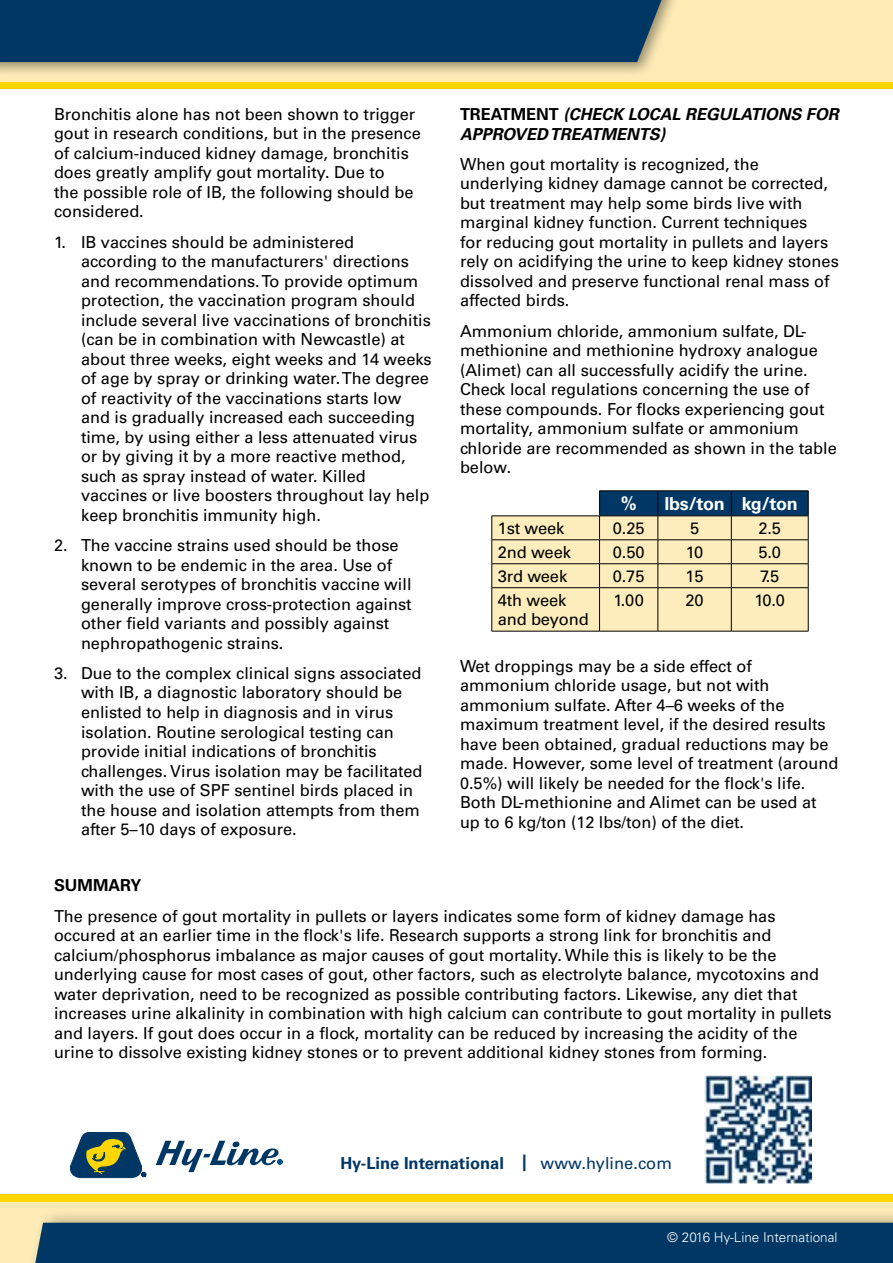
<style>
.page{position:relative;width:893px;height:1263px;background:#fff}
.page>*{position:absolute;margin:0;border:0;box-sizing:border-box;transform-origin:0 0}
.t1{font:700 18px "Univers LT Std";letter-spacing:-.01em;color:#fff}
.t2{font:16.5px/19.5px "Univers LT Std";color:#000}
.t3{font:italic 700 16.5px/19.5px "Univers LT Std";color:#000}
.t4{font:700 16.5px "Univers LT Std";color:#003764}
.t5{font:700 16.5px "Univers LT Std";color:#000}
.t6{font:300 13.5px "Univers LT Std";color:#fff}
.s1{font-style:normal}
.s2{font-weight:400}
</style>
<div class="page">
<div style="left:0;top:1194px;width:893px;height:69px;background:#fdebb6"></div>
<div style="left:0;top:1194px;width:893px;height:8px;background:#fdd600"></div>
<div style="left:28px;top:1209px;width:865px;height:54px;background:#000;opacity:.4"></div>
<div style="left:33px;top:1223px;width:860px;height:40px;background:#003764"></div>
<div style="left:0;top:0;width:893px;height:88px;background:#fdebb6"></div>
<div style="left:0;top:82px;width:893px;height:7px;background:#fdd600"></div>
<div style="left:0;top:0;width:680px;height:77px;background:#000;opacity:.4"></div>
<div style="left:0;top:0;width:667px;height:62px;background:#003764"></div>
<svg style="left:70px;top:1132px;width:76px;height:46px"></svg>
<svg style="left:156px;top:1141px;width:126px;height:31px"></svg>
<hr style="left:492px;top:631px;width:108px;height:1px;background:#000">
<svg style="left:492px;top:491px;width:317px;height:140px;background:#d6d0af"></svg>
<hr style="left:600px;top:587px;width:58px;height:1px;background:#000">
<hr style="left:599px;top:588px;width:1px;height:43px;background:#000">
<hr style="left:658px;top:587px;width:73px;height:1px;background:#000">
<hr style="left:658px;top:588px;width:1px;height:43px;background:#000">
<hr style="left:731px;top:587px;width:77px;height:1px;background:#000">
<hr style="left:731px;top:588px;width:1px;height:43px;background:#000">
<hr style="left:808px;top:588px;width:1px;height:43px;background:#000">
<hr style="left:600px;top:631px;width:58px;height:1px;background:#000">
<hr style="left:658px;top:631px;width:73px;height:1px;background:#000">
<hr style="left:731px;top:631px;width:77px;height:1px;background:#000">
<img style="left:704px;top:1075px;width:107px;height:109px">
<p class="t2" style="left:54px;top:104px;width:368px">Bronchitis alone has not been shown to trigger gout in research conditions, but in the presence of calcium-induced kidney damage, bronchitis does greatly amplify gout mortality. Due to<br>the possible role of IB, the following should be considered.</p>
<p class="t2" style="left:81px;top:232px;width:352px;text-indent:-27px">1. IB vaccines should be administered according to the manufacturers' directions and recommendations. To provide optimum protection, the vaccination program should include several live vaccinations of bronchitis (can be in combination with Newcastle) at about three weeks, eight weeks and 14 weeks of age by spray or drinking water. The degree of reactivity of the vaccinations starts low and is gradually increased each succeeding time, by using either a less attenuated virus or by giving it by a more reactive method, such as spray instead of water. Killed vaccines or live boosters throughout lay help keep bronchitis immunity high.</p>
<p class="t2" style="left:81px;top:536px;width:332px;text-indent:-27px">2. The vaccine strains used should be those known to be endemic in the area. Use of several serotypes of bronchitis vaccine will generally improve cross-protection against other field variants and possibly against nephropathogenic strains.</p>
<p class="t2" style="left:81px;top:663px;width:343px;text-indent:-27px">3. Due to the complex clinical signs associated with IB, a diagnostic laboratory should be enlisted to help in diagnosis and in virus isolation. Routine serological testing can provide initial indications of bronchitis challenges. Virus isolation may be facilitated with the use of SPF sentinel birds placed in the house and isolation attempts from them after 5–10 days of exposure.</p>
<p class="t3" style="left:460px;top:105px;width:380px"><span class="s1">TREATMENT</span> (CHECK LOCAL REGULATIONS FOR<br>APPROVED TREATMENTS)</p>
<p class="t2" style="left:460px;top:154px;width:380px">When gout mortality is recognized, the underlying kidney damage cannot be corrected, but treatment may help some birds live with marginal kidney function. Current techniques<br>for reducing gout mortality in pullets and layers rely on acidifying the urine to keep kidney stones dissolved and preserve functional renal mass of affected birds.</p>
<p class="t2" style="left:460px;top:321px;width:378px">Ammonium chloride, ammonium sulfate, DL&shy;methionine and methionine hydroxy analogue (Alimet) can all successfully acidify the urine.<br>Check local regulations concerning the use of these compounds. For flocks experiencing gout mortality, ammonium sulfate or ammonium chloride are recommended as shown in the table below.</p>
<p class="t1" style="left:621px;top:493px;width:18px">%</p>
<p class="t1" style="left:664px;top:493px;width:135px">lbs/ton kg/ton</p>
<p class="t2" style="left:498px;top:518px;width:68px">1st week</p>
<p class="t2" style="left:613px;top:518px;width:33px">0.25</p>
<p class="t2" style="left:690px;top:518px;width:11px">5</p>
<p class="t2" style="left:758px;top:518px;width:24px">2.5</p>
<p class="t2" style="left:498px;top:542px;width:75px">2nd week</p>
<p class="t2" style="left:613px;top:542px;width:33px">0.50</p>
<p class="t2" style="left:686px;top:542px;width:19px">10</p>
<p class="t2" style="left:758px;top:542px;width:24px">5.0</p>
<p class="t2" style="left:498px;top:566px;width:71px">3rd week</p>
<p class="t2" style="left:613px;top:566px;width:33px">0.75</p>
<p class="t2" style="left:686px;top:566px;width:19px">15</p>
<p class="t2" style="left:760px;top:566px;width:21px">7.5</p>
<p class="t2" style="left:498px;top:590px;width:93px">4th week and beyond</p>
<p class="t2" style="left:613px;top:590px;width:32px">1.00</p>
<p class="t2" style="left:685px;top:590px;width:20px">20</p>
<p class="t2" style="left:754px;top:590px;width:32px">10.0</p>
<p class="t2" style="left:460px;top:656px;width:380px">Wet droppings may be a side effect of ammonium chloride usage, but not with ammonium sulfate. After 4–6 weeks of the maximum treatment level, if the desired results have been obtained, gradual reductions may be made. However, some level of treatment (around 0.5%) will likely be needed for the flock's life.<br>Both DL-methionine and Alimet can be used at up to 6 kg/ton (12 lbs/ton) of the diet.</p>
<p class="t5" style="left:54px;top:876px;width:89px">SUMMARY</p>
<p class="t2" style="left:54px;top:906px;width:779px">The presence of gout mortality in pullets or layers indicates some form of kidney damage has occured at an earlier time in the flock's life. Research supports a strong link for bronchitis and calcium/phosphorus imbalance as major causes of gout mortality. While this is likely to be the underlying cause for most cases of gout, other factors, such as electrolyte balance, mycotoxins and water deprivation, need to be recognized as possible contributing factors. Likewise, any diet that increases urine alkalinity in combination with high calcium can contribute to gout mortality in pullets and layers. If gout does occur in a flock, mortality can be reduced by increasing the acidity of the urine to dissolve existing kidney stones or to prevent additional kidney stones from forming.</p>
<p class="t4" style="left:340px;top:1153px;width:333px">Hy-Line International | <span class="s2">www.hyline.com</span></p>
<p class="t6" style="left:667px;top:1229px;width:172px">© 2016 Hy-Line International</p>
</div>
